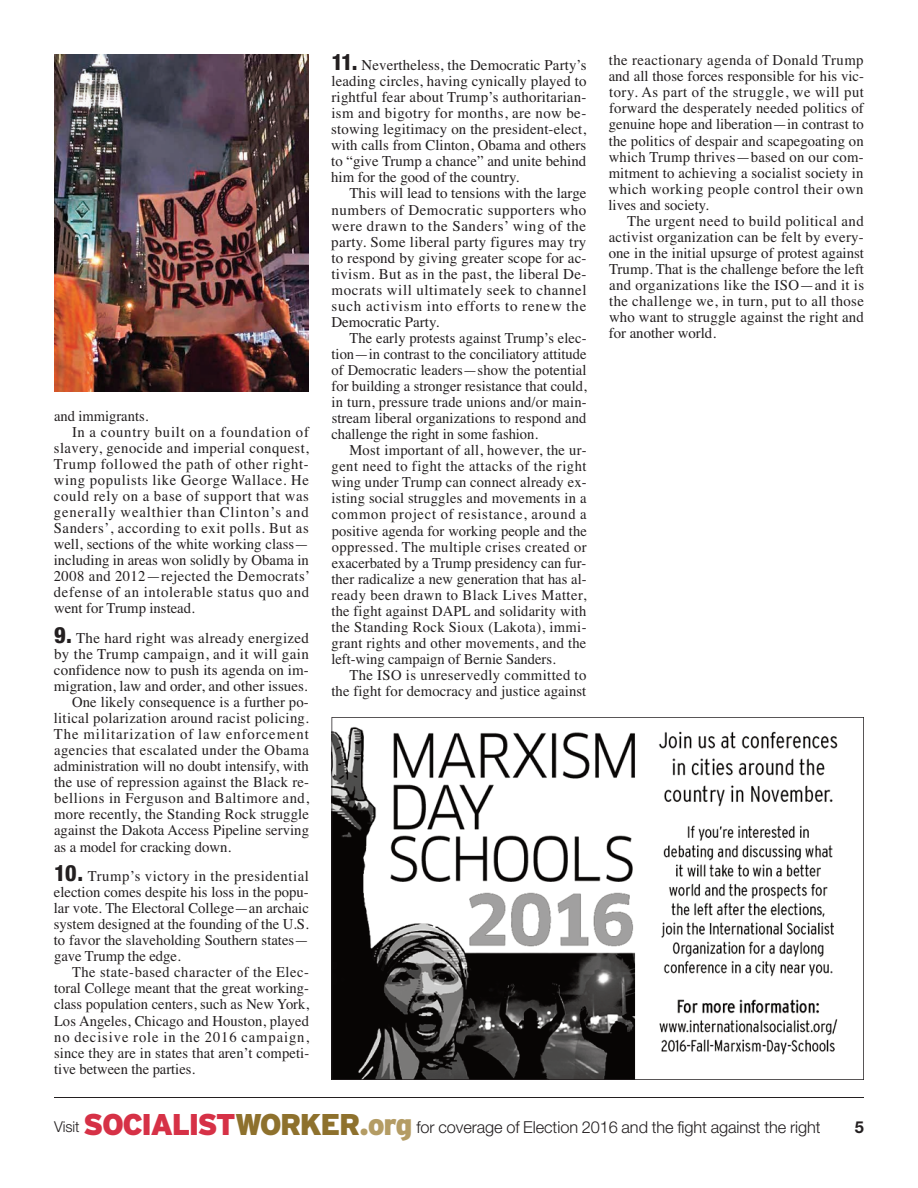
<style>
.page{position:relative;width:918px;height:1188px;background:#fff}
.page>*{position:absolute;margin:0;border:0;box-sizing:border-box;transform-origin:0 0}
.t1{font:300 16.5px "Helvetica Neue LT Std";letter-spacing:-.005em;color:#231f20}
.t2{font:700 16.5px "Helvetica Neue LT Std";color:#231f20}
.t3{font:15px/16px "Times";letter-spacing:.015em;color:#231f20;text-align:justify}
.t4{font:15px "Times";letter-spacing:.045em;color:#231f20}
.t5{font:15px "Times";letter-spacing:.04em;color:#231f20}
.t6{font:15px "Times";letter-spacing:.06em;color:#231f20}
.t7{font:15px "Times";letter-spacing:.065em;color:#231f20}
.t8{font:15px "Times";letter-spacing:.05em;color:#231f20}
.s1{font-family:"Helvetica Neue LT Std";font-weight:800;font-stretch:condensed;font-size:22.5px}
.s2{font-size:15px}
.s3{font-family:"Interstate";font-weight:900;font-size:30px;color:#d63146}
.s4{font-family:"Interstate";font-weight:900;font-size:30px;color:#8e712d}
.s5{font-family:"Interstate";font-weight:900;font-size:30px;color:#b49c64}
</style>
<div class="page">
<hr style="left:54px;top:1098px;width:810px;height:1px;background:#231f20">
<svg style="left:332px;top:717px;width:532px;height:363px"></svg>
<img style="left:54px;top:54px;width:255px;height:338px">
<p class="t3" style="left:54px;top:408px;width:96px">and immigrants.</p>
<p class="t8" style="left:72px;top:423px;width:238px">In a country built on a foundation of</p>
<p class="t3" style="left:54px;top:440px;width:257px">slavery, genocide and imperial conquest,</p>
<p class="t4" style="left:54px;top:455px;width:256px">Trump followed the path of other right-</p>
<p class="t4" style="left:54px;top:471px;width:257px">wing populists like George Wallace. He</p>
<p class="t4" style="left:54px;top:487px;width:256px">could rely on a base of support that was</p>
<p class="t6" style="left:54px;top:503px;width:256px">generally wealthier than Clinton’s and</p>
<p class="t5" style="left:54px;top:519px;width:256px">Sanders’, according to exit polls. But as</p>
<p class="t3" style="left:54px;top:536px;width:257px">well, sections of the white working class—</p>
<p class="t3" style="left:54px;top:552px;width:257px">including in areas won solidly by Obama in</p>
<p class="t3" style="left:54px;top:568px;width:258px">2008 and 2012—rejected the Democrats’</p>
<p class="t4" style="left:54px;top:583px;width:257px">defense of an intolerable status quo and</p>
<p class="t3" style="left:54px;top:600px;width:142px">went for Trump instead.</p>
<p class="t3" style="left:54px;top:630px;width:257px"><span class="s1">9.</span> The hard right was already energized</p>
<p class="t3" style="left:54px;top:646px;width:256px">by the Trump campaign, and it will gain</p>
<p class="t3" style="left:54px;top:662px;width:257px">confidence now to push its agenda on im-</p>
<p class="t3" style="left:54px;top:678px;width:255px">migration, law and order, and other issues.</p>
<p class="t3" style="left:72px;top:694px;width:238px">One likely consequence is a further po-</p>
<p class="t3" style="left:54px;top:710px;width:257px">litical polarization around racist policing.</p>
<p class="t7" style="left:54px;top:725px;width:257px">The militarization of law enforcement</p>
<p class="t3" style="left:54px;top:742px;width:256px">agencies that escalated under the Obama</p>
<p class="t3" style="left:54px;top:758px;width:257px">administration will no doubt intensify, with</p>
<p class="t3" style="left:54px;top:774px;width:257px">the use of repression against the Black re-</p>
<p class="t5" style="left:54px;top:789px;width:257px">bellions in Ferguson and Baltimore and,</p>
<p class="t3" style="left:54px;top:806px;width:256px">more recently, the Standing Rock struggle</p>
<p class="t3" style="left:54px;top:822px;width:256px">against the Dakota Access Pipeline serving</p>
<p class="t3" style="left:54px;top:838px;width:179px">as a model for cracking down.</p>
<p class="t3" style="left:54px;top:868px;width:257px"><span class="s1">10.</span> Trump’s victory in the presidential election comes despite his loss in the popu&shy;lar vote. The Electoral College—an archaic system designed at the founding of the U.S. to favor the slaveholding Southern states— gave Trump the edge.</p>
<p class="t3" style="left:54px;top:964px;width:257px;text-indent:18px">The state-based character of the Elec&shy;toral College meant that the great working&shy;class population centers, such as New York, Los Angeles, Chicago and Houston, played no decisive role in the 2016 campaign, since they are in states that aren’t competi&shy;tive between the parties.</p>
<p class="t3" style="left:331px;top:57px;width:257px"><span class="s1">11.</span> Nevertheless, the Democratic Party’s leading circles, having cynically played to rightful fear about Trump’s authoritarian&shy;ism and bigotry for months, are now be&shy;stowing legitimacy on the president-elect, with calls from Clinton, Obama and others to “give Trump a chance” and unite behind him for the good of the country.</p>
<p class="t3" style="left:331px;top:185px;width:257px;text-indent:18px">This will lead to tensions with the large numbers of Democratic supporters who were drawn to the Sanders’ wing of the party. Some liberal party figures may try to respond by giving greater scope for ac&shy;tivism. But as in the past, the liberal De&shy;mocrats will ultimately seek to channel such activism into efforts to renew the Democratic Party.</p>
<p class="t3" style="left:331px;top:330px;width:257px;text-indent:18px">The early protests against Trump’s elec&shy;tion—in contrast to the conciliatory attitude of Democratic leaders—show the potential for building a stronger resistance that could, in turn, pressure trade unions and/or main&shy;stream liberal organizations to respond and challenge the right in some fashion.</p>
<p class="t3" style="left:331px;top:442px;width:257px;text-indent:18px">Most important of all, however, the ur&shy;gent need to fight the attacks of the right wing under Trump can connect already ex&shy;isting social struggles and movements in a common project of resistance, around a positive agenda for working people and the oppressed. The multiple crises created or exacerbated by a Trump presidency can fur&shy;ther radicalize a new generation that has al&shy;ready been drawn to Black Lives Matter, the fight against DAPL and solidarity with the Standing Rock Sioux (Lakota), immi&shy;grant rights and other movements, and the left-wing campaign of Bernie Sanders.</p>
<p class="t3" style="left:331px;top:667px;width:257px;text-align:right">The ISO is unreservedly committed to the fight for democracy and justice against</p>
<p class="t3" style="left:609px;top:52px;width:257px">the reactionary agenda of Donald Trump and all those forces responsible for his vic&shy;tory. As part of the struggle, we will put forward the desperately needed politics of genuine hope and liberation—in contrast to the politics of despair and scapegoating on which Trump thrives—based on our com&shy;mitment to achieving a socialist society in which working people control their own lives and society.</p>
<p class="t3" style="left:609px;top:213px;width:257px;text-indent:18px">The urgent need to build political and activist organization can be felt by every&shy;one in the initial upsurge of protest against Trump. That is the challenge before the left and organizations like the ISO—and it is the challenge we, in turn, put to all those who want to struggle against the right and for another world.</p>
<p class="t1" style="left:54px;top:1121px;width:768px"><span class="s2">Visit</span> <span class="s3">SOCIALIST</span><span class="s4">WORKER</span><span class="s5">.org</span> for coverage of Election 2016 and the fight against the right</p>
<p class="t2" style="left:855px;top:1121px;width:11px">5</p>
</div>
